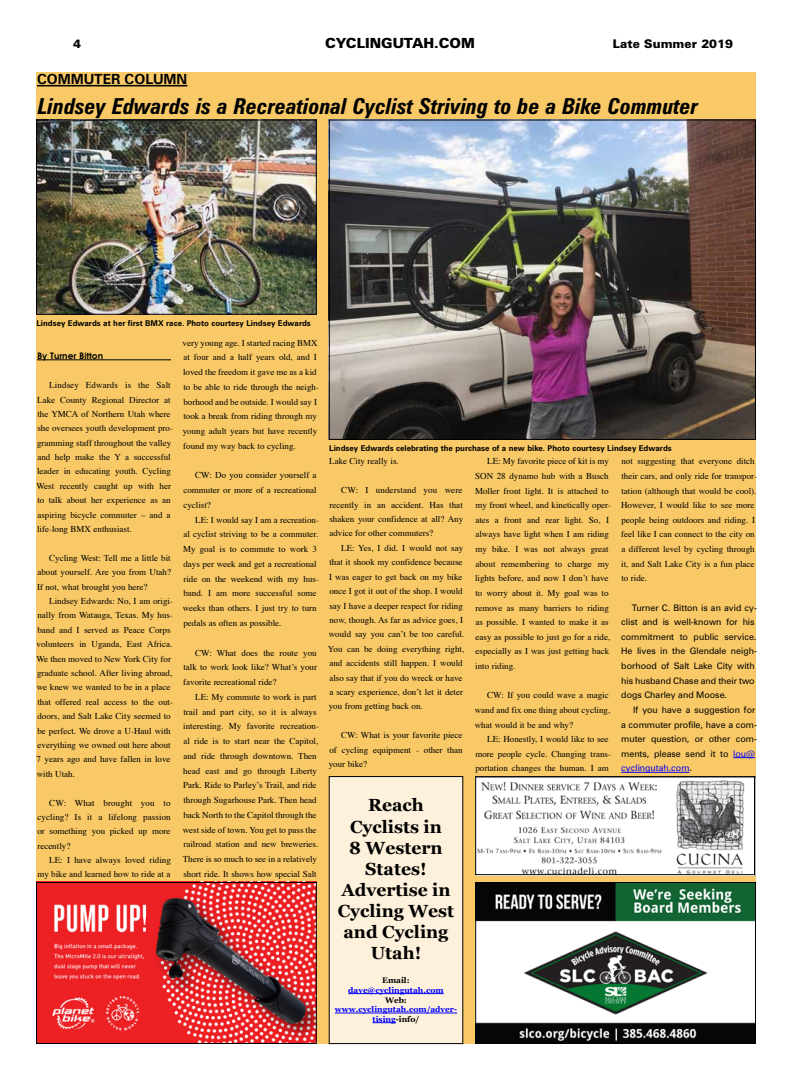
<style>
.page{position:relative;width:792px;height:1080px;background:#fff}
.page>*{position:absolute;margin:0;border:0;box-sizing:border-box;transform-origin:0 0}
.Headline{font:italic 700 condensed 22px "Zurich BT";color:#000}
.t1{font:700 17.6px/21.1px "Georgia";color:#000;text-align:center}
.t2{font:900 14px "Zurich BT";color:#000}
.SectionHeader{font:700 14px "Zurich BT";color:#000}
.t3{font:900 12px "Zurich BT";color:#000}
.CU_Text_indent{font:9px/14.4px "Times";color:#000}
.Tagline{font:9px/14.6px "Zurich BT";color:#000}
.Byline{font:600 9px "Avant Garde";color:#000}
.t4{font:700 8.1px/9.7px "Georgia";color:#00f;text-align:center}
.t5{font:700 8.1px "Georgia";color:#000}
.Cutline{font:700 8px "Zurich BT";color:#000}
.s1{color:#000}
.s2{color:#00f}
</style>
<div class="page">
<div style="left:36px;top:72px;width:720px;height:972px;background:#f8c966"></div>
<hr style="left:37px;top:85px;width:150px;height:1px;background:#000">
<hr style="left:37px;top:359px;width:134px;height:1px;background:#000">
<svg style="left:733px;top:757px;width:22px;height:1px"></svg>
<hr style="left:621px;top:772px;width:69px;height:1px;background:#00f">
<img style="left:331px;top:122px;width:423px;height:316px">
<div style="left:329px;top:120px;width:427px;height:320px;border:1px solid #000"></div>
<img style="left:477px;top:884px;width:277px;height:158px">
<div style="left:475px;top:882px;width:281px;height:162px;border:1px solid #000"></div>
<img style="left:477px;top:778px;width:276px;height:95px">
<div style="left:475px;top:776px;width:280px;height:99px;border:1px solid #000"></div>
<div style="left:329px;top:777px;width:134px;height:267px;background:#fef1db"></div>
<hr style="left:348px;top:993px;width:96px;height:1px;background:#00f">
<hr style="left:335px;top:1013px;width:122px;height:1px;background:#00f">
<svg style="left:373px;top:1022px;width:23px;height:1px"></svg>
<div style="left:329px;top:776px;width:134px;height:268px;border:1px solid #000"></div>
<img style="left:38px;top:122px;width:277px;height:191px">
<div style="left:36px;top:120px;width:281px;height:195px;border:1px solid #000"></div>
<img style="left:38px;top:884px;width:277px;height:158px">
<div style="left:36px;top:882px;width:281px;height:162px;border:1px solid #000"></div>
<h3 class="t3" style="left:73px;top:37px;width:9px">4</h3>
<h3 class="t2" style="left:325px;top:35px;width:151px">CYCLINGUTAH.COM</h3>
<h3 class="t3" style="left:613px;top:37px;width:121px">Late Summer 2019</h3>
<p class="SectionHeader" style="left:37px;top:71px;width:152px">COMMUTER COLUMN</p>
<p class="Headline" style="left:38px;top:93px;width:662px">Lindsey Edwards is a Recreational Cyclist Striving to be a Bike Commuter</p>
<p class="Cutline" style="left:36px;top:318px;width:276px">Lindsey Edwards at her first BMX race. Photo courtesy Lindsey Edwards</p>
<p class="Byline" style="left:37px;top:351px;width:68px">By Turner Bitton</p>
<p class="CU_Text_indent" style="left:36px;top:377px;width:138px;text-indent:13px">Lindsey Edwards is the Salt<br>Lake County Regional Director at the YMCA of Northern Utah where she oversees youth development pro&shy;gramming staff throughout the valley and help make the Y a successful leader in educating youth. Cycling<br>West recently caught up with her to talk about her experience as an aspiring bicycle commuter – and a life-long BMX enthusiast.</p>
<p class="CU_Text_indent" style="left:37px;top:550px;width:136px;text-align:justify;text-indent:12px">Cycling West: Tell me a little bit about yourself. Are you from Utah?<br>If not, what brought you here?</p>
<p class="CU_Text_indent" style="left:36px;top:593px;width:138px;text-indent:13px">Lindsey Edwards: No, I am origi&shy;nally from Watauga, Texas. My hus&shy;band and I served as Peace Corps volunteers in Uganda, East Africa.<br>We then moved to New York City for graduate school. After living abroad, we knew we wanted to be in a place that offered real access to the out&shy;doors, and Salt Lake City seemed to be perfect. We drove a U-Haul with everything we owned out here about<br>7 years ago and have fallen in love with Utah.</p>
<p class="CU_Text_indent" style="left:37px;top:795px;width:135px;text-align:justify;text-indent:12px">CW: What brought you to cycling? Is it a lifelong passion or something you picked up more recently?</p>
<p class="CU_Text_indent" style="left:37px;top:852px;width:135px;text-align:right">LE: I have always loved riding my bike and learned how to ride at a</p>
<p class="CU_Text_indent" style="left:183px;top:334px;width:138px;line-height:14.8px">very young age. I started racing BMX at four and a half years old, and I loved the freedom it gave me as a kid to be able to ride through the neigh&shy;borhood and be outside. I would say I took a break from riding through my young adult years but have recently found my way back to cycling.</p>
<p class="CU_Text_indent" style="left:183px;top:467px;width:135px;line-height:14.8px;text-align:justify;text-indent:12px">CW: Do you consider yourself a commuter or more of a recreational cyclist?</p>
<p class="CU_Text_indent" style="left:183px;top:511px;width:138px;line-height:14.8px;text-indent:12px">LE: I would say I am a recreation&shy;al cyclist striving to be a commuter.<br>My goal is to commute to work 3 days per week and get a recreational ride on the weekend with my hus&shy;band. I am more successful some weeks than others. I just try to turn pedals as often as possible.</p>
<p class="CU_Text_indent" style="left:183px;top:644px;width:135px;line-height:14.8px;text-align:justify;text-indent:12px">CW: What does the route you talk to work look like? What’s your favorite recreational ride?</p>
<p class="CU_Text_indent" style="left:183px;top:689px;width:138px;line-height:14.8px;text-indent:12px">LE: My commute to work is part trail and part city, so it is always interesting. My favorite recreation&shy;al ride is to start near the Capitol, and ride through downtown. Then head east and go through Liberty Park. Ride to Parley’s Trail, and ride through Sugarhouse Park. Then head back North to the Capitol through the west side of town. You get to pass the railroad station and new breweries.<br>There is so much to see in a relatively short ride. It shows how special Salt</p>
<p class="Cutline" style="left:329px;top:443px;width:344px">Lindsey Edwards celebrating the purchase of a new bike. Photo courtesy Lindsey Edwards</p>
<p class="CU_Text_indent" style="left:329px;top:453px;width:71px">Lake City really is.</p>
<p class="CU_Text_indent" style="left:329px;top:482px;width:135px;text-align:justify;text-indent:12px">CW: I understand you were recently in an accident. Has that shaken your confidence at all? Any advice for other commuters?</p>
<p class="CU_Text_indent" style="left:328px;top:540px;width:138px;text-indent:13px">LE: Yes, I did. I would not say that it shook my confidence because I was eager to get back on my bike once I got it out of the shop. I would say I have a deeper respect for riding now, though. As far as advice goes, I would say you can’t be too careful.<br>You can be doing everything right, and accidents still happen. I would also say that if you do wreck or have a scary experience, don’t let it deter you from getting back on.</p>
<p class="CU_Text_indent" style="left:329px;top:727px;width:136px;text-align:justify;text-indent:13px">CW: What is your favorite piece of cycling equipment - other than your bike?</p>
<p class="t1" style="left:368px;top:795px;width:57px">Reach</p>
<p class="t1" style="left:350px;top:816px;width:93px">Cyclists in</p>
<p class="t1" style="left:349px;top:837px;width:95px">8 Western<br>States!</p>
<p class="t1" style="left:341px;top:879px;width:111px">Advertise in</p>
<p class="t1" style="left:338px;top:900px;width:118px">Cycling West and Cycling<br>Utah!</p>
<p class="t5" style="left:382px;top:976px;width:29px">Email:</p>
<p class="t4" style="left:348px;top:985px;width:97px">dave@cyclingutah.com</p>
<p class="t5" style="left:385px;top:995px;width:23px">Web:</p>
<p class="t4" style="left:335px;top:1005px;width:124px">www.cyclingutah.com/adver&shy;tising<span class="s1">-info/</span></p>
<p class="CU_Text_indent" style="left:475px;top:453px;width:138px;text-indent:12px">LE: My favorite piece of kit is my<br>SON 28 dynamo hub with a Busch<br>Moller front light. It is attached to my front wheel, and kinetically oper&shy;ates a front and rear light. So, I always have light when I am riding my bike. I was not always great about remembering to charge my lights before, and now I don’t have to worry about it. My goal was to remove as many barriers to riding as possible. I wanted to make it as easy as possible to just go for a ride, especially as I was just getting back into riding.</p>
<p class="CU_Text_indent" style="left:475px;top:687px;width:137px;text-indent:13px">CW: If you could wave a magic wand and fix one thing about cycling, what would it be and why?</p>
<p class="CU_Text_indent" style="left:475px;top:731px;width:137px;text-indent:12px">LE: Honestly, I would like to see more people cycle. Changing trans&shy;portation changes the human. I am</p>
<p class="CU_Text_indent" style="left:621px;top:453px;width:137px">not suggesting that everyone ditch their cars, and only ride for transpor&shy;tation (although that would be cool).<br>However, I would like to see more people being outdoors and riding. I feel like I can connect to the city on a different level by cycling through it, and Salt Lake City is a fun place to ride.</p>
<p class="Tagline" style="left:621px;top:600px;width:137px;text-indent:11px">Turner C. Bitton is an avid cy&shy;clist and is well-known for his commitment to public service.<br>He lives in the Glendale neigh&shy;borhood of Salt Lake City with his husband Chase and their two dogs Charley and Moose.</p>
<p class="Tagline" style="left:621px;top:702px;width:137px;text-indent:12px">If you have a suggestion for a commuter profile, have a com&shy;muter question, or other com&shy;ments, please send it to <span class="s2">lou@ cyclingutah.com</span>.</p>
</div>
